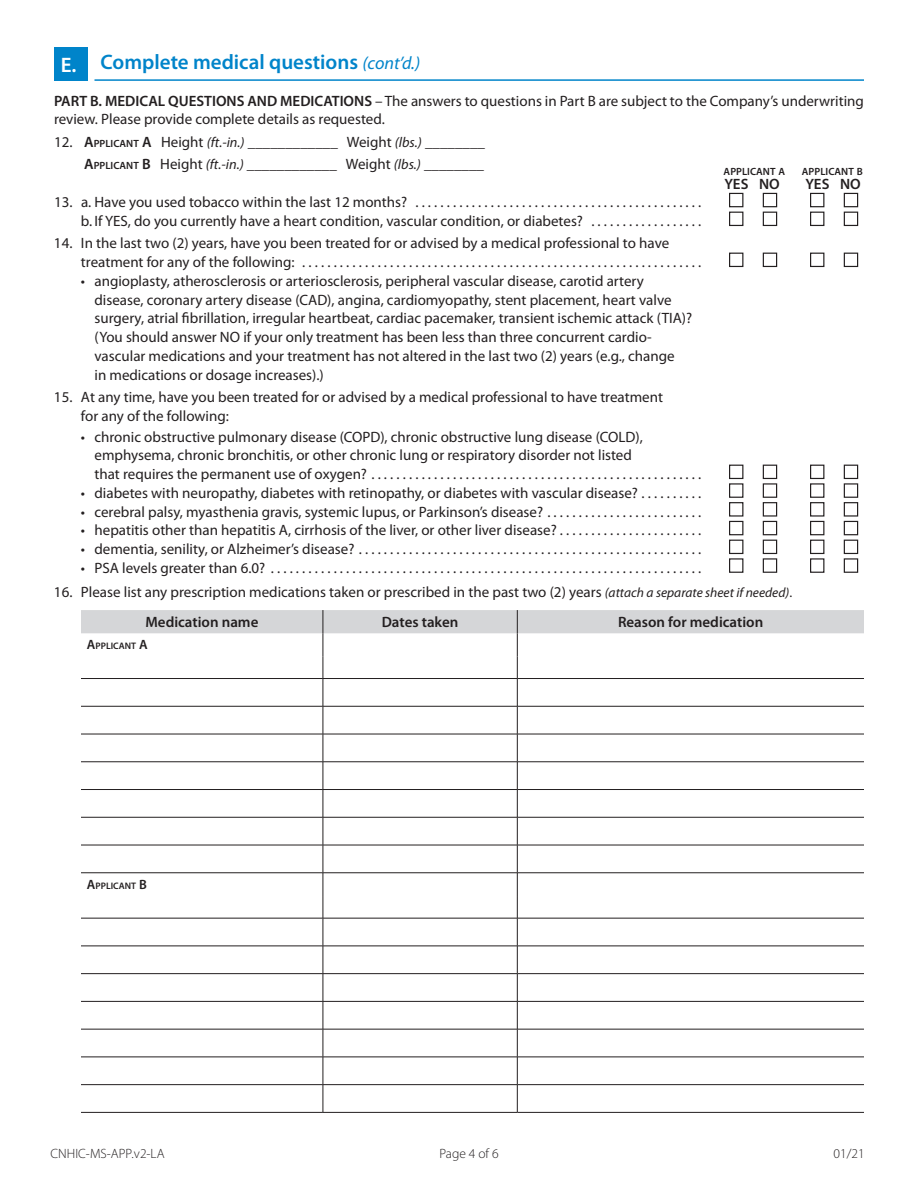
<style>
.page{position:relative;width:918px;height:1188px;background:#fff}
.page>*{position:absolute;margin:0;border:0;box-sizing:border-box;transform-origin:0 0}
.t1{font:600 21px "Myriad Pro";color:#0084ca}
.t2{font:15px/18.8px "Myriad Pro";color:#231f20}
.t3{font:600 15px "Myriad Pro";color:#231f20}
.t4{font:300 13.5px "Myriad Pro";color:#231f20}
.t5{font:600 10.5px "Myriad Pro";color:#231f20}
.t6{font:600 9.45px "Myriad Pro";color:#231f20}
.s1{color:#fff}
.s2{font-weight:400;font-style:italic;font-size:18px}
.s3{font-weight:600}
.s4{font-weight:600;font-size:10.5px}
.s5{font-style:italic;font-size:14.25px}
.s6{font-style:italic;font-size:13.5px}
.s7{font-size:13.5px}
</style>
<div class="page">
<div style="left:729px;top:193px;width:14px;height:14px;border:1px solid #231f20"></div>
<div style="left:763px;top:193px;width:14px;height:14px;border:1px solid #231f20"></div>
<div style="left:810px;top:193px;width:14px;height:14px;border:1px solid #231f20"></div>
<div style="left:844px;top:193px;width:14px;height:14px;border:1px solid #231f20"></div>
<div style="left:729px;top:212px;width:14px;height:14px;border:1px solid #231f20"></div>
<div style="left:763px;top:212px;width:14px;height:14px;border:1px solid #231f20"></div>
<div style="left:810px;top:212px;width:14px;height:14px;border:1px solid #231f20"></div>
<div style="left:844px;top:212px;width:14px;height:14px;border:1px solid #231f20"></div>
<div style="left:729px;top:253px;width:14px;height:14px;border:1px solid #231f20"></div>
<div style="left:763px;top:253px;width:14px;height:14px;border:1px solid #231f20"></div>
<div style="left:810px;top:253px;width:14px;height:14px;border:1px solid #231f20"></div>
<div style="left:844px;top:253px;width:14px;height:14px;border:1px solid #231f20"></div>
<div style="left:729px;top:465px;width:14px;height:14px;border:1px solid #231f20"></div>
<div style="left:763px;top:465px;width:14px;height:14px;border:1px solid #231f20"></div>
<div style="left:810px;top:465px;width:14px;height:14px;border:1px solid #231f20"></div>
<div style="left:844px;top:465px;width:14px;height:14px;border:1px solid #231f20"></div>
<div style="left:729px;top:483px;width:14px;height:15px;border:1px solid #231f20"></div>
<div style="left:763px;top:483px;width:14px;height:15px;border:1px solid #231f20"></div>
<div style="left:810px;top:483px;width:14px;height:15px;border:1px solid #231f20"></div>
<div style="left:844px;top:483px;width:14px;height:15px;border:1px solid #231f20"></div>
<div style="left:729px;top:502px;width:14px;height:15px;border:1px solid #231f20"></div>
<div style="left:763px;top:502px;width:14px;height:15px;border:1px solid #231f20"></div>
<div style="left:810px;top:502px;width:14px;height:15px;border:1px solid #231f20"></div>
<div style="left:844px;top:502px;width:14px;height:15px;border:1px solid #231f20"></div>
<div style="left:729px;top:521px;width:14px;height:14px;border:1px solid #231f20"></div>
<div style="left:763px;top:521px;width:14px;height:14px;border:1px solid #231f20"></div>
<div style="left:810px;top:521px;width:14px;height:14px;border:1px solid #231f20"></div>
<div style="left:844px;top:521px;width:14px;height:14px;border:1px solid #231f20"></div>
<div style="left:729px;top:540px;width:14px;height:14px;border:1px solid #231f20"></div>
<div style="left:763px;top:540px;width:14px;height:14px;border:1px solid #231f20"></div>
<div style="left:810px;top:540px;width:14px;height:14px;border:1px solid #231f20"></div>
<div style="left:844px;top:540px;width:14px;height:14px;border:1px solid #231f20"></div>
<div style="left:729px;top:558px;width:14px;height:15px;border:1px solid #231f20"></div>
<div style="left:763px;top:558px;width:14px;height:15px;border:1px solid #231f20"></div>
<div style="left:810px;top:558px;width:14px;height:15px;border:1px solid #231f20"></div>
<div style="left:844px;top:558px;width:14px;height:15px;border:1px solid #231f20"></div>
<svg style="left:81px;top:610px;width:783px;height:502px"></svg>
<hr style="left:81px;top:1112px;width:242px;height:1px;background:#231f20">
<hr style="left:323px;top:1112px;width:194px;height:1px;background:#231f20">
<hr style="left:517px;top:1112px;width:347px;height:1px;background:#231f20">
<div style="left:54px;top:47px;width:34px;height:34px;background:#0084ca"></div>
<hr style="left:94px;top:79px;width:770px;height:2px;background:#0084ca">
<p class="t1" style="left:61px;top:50px;width:361px"><span class="s1">E.</span> Complete medical questions <span class="s2">(cont’d.)</span></p>
<p class="t2" style="left:54px;top:92px;width:811px;line-height:18px"><span class="s3">PART B. MEDICAL QUESTIONS AND MEDICATIONS</span> – The answers to questions in Part B are subject to the Company’s underwriting review. Please provide complete details as requested.</p>
<p class="t2" style="left:54px;top:131px;width:433px;line-height:21.9px;text-align:right">12. <span class="s3">A</span><span class="s4">PPLICANT</span> <span class="s3">A</span> Height <span class="s5">(ft.-in.)</span> ____________ Weight <span class="s5">(lbs.)</span> ________<br><span class="s3">A</span><span class="s4">PPLICANT</span> <span class="s3">B</span> Height <span class="s5">(ft.-in.)</span> ____________ Weight <span class="s5">(lbs.)</span> ________</p>
<p class="t5" style="left:724px;top:166px;width:63px">APPLICANT A</p>
<p class="t5" style="left:802px;top:166px;width:63px">APPLICANT B</p>
<p class="t3" style="left:725px;top:175px;width:57px">YES NO</p>
<p class="t3" style="left:806px;top:175px;width:57px">YES NO</p>
<p class="t2" style="left:54px;top:193px;width:649px;text-align:right">13. a. Have you used tobacco within the last 12 months? . . . . . . . . . . . . . . . . . . . . . . . . . . . . . . . . . . . . . . . . . . . . . . b. If YES, do you currently have a heart condition, vascular condition, or diabetes? . . . . . . . . . . . . . . . . . .</p>
<p class="t2" style="left:81px;top:234px;width:622px;text-indent:-27px">14. In the last two (2) years, have you been treated for or advised by a medical professional to have treatment for any of the following: . . . . . . . . . . . . . . . . . . . . . . . . . . . . . . . . . . . . . . . . . . . . . . . . . . . . . . . . . . . . . . . .</p>
<p class="t2" style="left:94px;top:272px;width:599px;text-indent:-14px">• angioplasty, atherosclerosis or arteriosclerosis, peripheral vascular disease, carotid artery disease, coronary artery disease (CAD), angina, cardiomyopathy, stent placement, heart valve surgery, atrial fibrillation, irregular heartbeat, cardiac pacemaker, transient ischemic attack (TIA)? (You should answer NO if your only treatment has been less than three concurrent cardio&shy;vascular medications and your treatment has not altered in the last two (2) years (e.g., change<br>in medications or dosage increases).)</p>
<p class="t2" style="left:81px;top:388px;width:583px;text-indent:-27px">15. At any time, have you been treated for or advised by a medical professional to have treatment for any of the following:</p>
<p class="t2" style="left:94px;top:427px;width:608px;text-indent:-14px">• chronic obstructive pulmonary disease (COPD), chronic obstructive lung disease (COLD), emphysema, chronic bronchitis, or other chronic lung or respiratory disorder not listed<br>that requires the permanent use of oxygen? . . . . . . . . . . . . . . . . . . . . . . . . . . . . . . . . . . . . . . . . . . . . . . . . . . . . .</p>
<p class="t2" style="left:81px;top:484px;width:622px">• diabetes with neuropathy, diabetes with retinopathy, or diabetes with vascular disease? . . . . . . . . . .</p>
<p class="t2" style="left:81px;top:502px;width:622px">• cerebral palsy, myasthenia gravis, systemic lupus, or Parkinson’s disease? . . . . . . . . . . . . . . . . . . . . . . . . .</p>
<p class="t2" style="left:81px;top:521px;width:622px">• hepatitis other than hepatitis A, cirrhosis of the liver, or other liver disease? . . . . . . . . . . . . . . . . . . . . . . .</p>
<p class="t2" style="left:81px;top:540px;width:622px">• dementia, senility, or Alzheimer’s disease? . . . . . . . . . . . . . . . . . . . . . . . . . . . . . . . . . . . . . . . . . . . . . . . . . . . . . . .</p>
<p class="t2" style="left:81px;top:559px;width:622px">• PSA levels greater than 6.0? . . . . . . . . . . . . . . . . . . . . . . . . . . . . . . . . . . . . . . . . . . . . . . . . . . . . . . . . . . . . . . . . . . . . .</p>
<p class="t2" style="left:145px;top:578px;width:648px;line-height:30px;text-indent:-91px">16. Please list any prescription medications taken or prescribed in the past two (2) years <span class="s6">(attach a separate sheet if needed)</span><span class="s7">.<br></span><span class="s3">Medication name</span></p>
<p class="t3" style="left:382px;top:614px;width:78px">Dates taken</p>
<p class="t3" style="left:618px;top:614px;width:147px">Reason for medication</p>
<p class="t6" style="left:87px;top:641px;width:62px"><span class="s7">A</span>PPLICANT <span class="s7">A</span></p>
<p class="t6" style="left:87px;top:880px;width:61px"><span class="s7">A</span>PPLICANT <span class="s7">B</span></p>
<p class="t4" style="left:51px;top:1146px;width:115px">CNHIC-MS-APP.v2-LA</p>
<p class="t4" style="left:440px;top:1146px;width:61px">Page 4 of 6</p>
<p class="t4" style="left:834px;top:1146px;width:33px">01/21</p>
</div>
